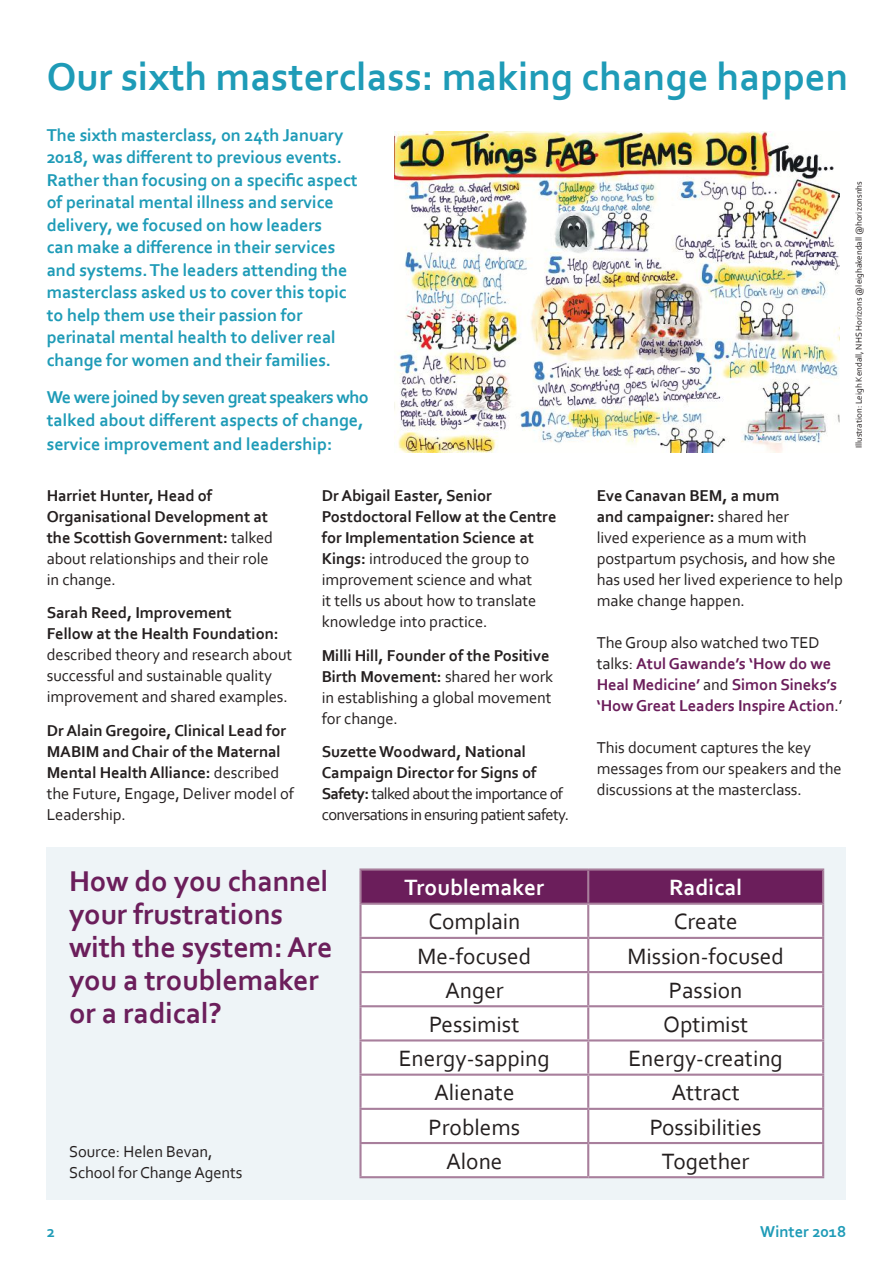
<style>
.page{position:relative;width:893px;height:1263px;background:#fff}
.page>*{position:absolute;margin:0;border:0;box-sizing:border-box;transform-origin:0 0}
.t1{font:700 40.5px "Corbel";color:#1e9bb7}
.t2{font:700 30px/33px "Corbel";letter-spacing:-.005em;color:#6b1e5b}
.t3{font:23.25px "Corbel";color:#241f1f}
.t4{font:700 23.25px "Corbel";color:#fff}
.t5{font:700 18px/22.5px "Corbel";letter-spacing:-.005em;color:#1e9bb7}
.t6{font:16.5px/21px "Corbel";letter-spacing:-.005em;color:#241f1f}
.t7{font:700 16.5px/21px "Corbel";letter-spacing:-.005em;color:#241f1f}
.t8{font:16.5px/21px "Corbel";letter-spacing:-.04em;color:#241f1f}
.t9{font:700 16.5px/21px "Corbel";letter-spacing:-.005em;color:#6b1e5b}
.t10{font:700 16.5px "Corbel";color:#1e9bb7}
.t11{font:9px "Corbel";color:#241f1f}
.s1{font-weight:400}
.s2{font-weight:700}
.s3{font-weight:400;color:#241f1f}
</style>
<div class="page">
<div style="left:47px;top:847px;width:799px;height:352px;background:#eef4f7"></div>
<div style="left:362px;top:870px;width:460px;height:33px;background:#6b1e5b"></div>
<div style="left:362px;top:905px;width:460px;height:271px;background:#fff"></div>
<hr style="left:359px;top:868px;width:229px;height:2px;background:#a87f9c">
<hr style="left:359px;top:870px;width:3px;height:33px;background:#a87f9c">
<hr style="left:588px;top:868px;width:236px;height:2px;background:#a87f9c">
<hr style="left:587px;top:870px;width:2px;height:33px;background:#a87f9c">
<hr style="left:822px;top:870px;width:2px;height:33px;background:#a87f9c">
<hr style="left:359px;top:903px;width:229px;height:2px;background:#a87f9c">
<hr style="left:359px;top:905px;width:3px;height:32px;background:#a87f9c">
<hr style="left:588px;top:903px;width:236px;height:2px;background:#a87f9c">
<hr style="left:587px;top:905px;width:2px;height:32px;background:#a87f9c">
<hr style="left:822px;top:905px;width:2px;height:32px;background:#a87f9c">
<hr style="left:359px;top:937px;width:229px;height:2px;background:#a87f9c">
<hr style="left:359px;top:939px;width:3px;height:32px;background:#a87f9c">
<hr style="left:588px;top:937px;width:236px;height:2px;background:#a87f9c">
<hr style="left:587px;top:939px;width:2px;height:32px;background:#a87f9c">
<hr style="left:822px;top:939px;width:2px;height:32px;background:#a87f9c">
<hr style="left:359px;top:971px;width:229px;height:2px;background:#a87f9c">
<hr style="left:359px;top:973px;width:3px;height:32px;background:#a87f9c">
<hr style="left:588px;top:971px;width:236px;height:2px;background:#a87f9c">
<hr style="left:587px;top:973px;width:2px;height:32px;background:#a87f9c">
<hr style="left:822px;top:973px;width:2px;height:32px;background:#a87f9c">
<hr style="left:359px;top:1005px;width:229px;height:2px;background:#a87f9c">
<hr style="left:359px;top:1007px;width:3px;height:32px;background:#a87f9c">
<hr style="left:588px;top:1005px;width:236px;height:2px;background:#a87f9c">
<hr style="left:587px;top:1007px;width:2px;height:32px;background:#a87f9c">
<hr style="left:822px;top:1007px;width:2px;height:32px;background:#a87f9c">
<hr style="left:359px;top:1039px;width:229px;height:2px;background:#a87f9c">
<hr style="left:359px;top:1041px;width:3px;height:32px;background:#a87f9c">
<hr style="left:588px;top:1039px;width:236px;height:2px;background:#a87f9c">
<hr style="left:587px;top:1041px;width:2px;height:32px;background:#a87f9c">
<hr style="left:822px;top:1041px;width:2px;height:32px;background:#a87f9c">
<hr style="left:359px;top:1073px;width:229px;height:3px;background:#a87f9c">
<hr style="left:359px;top:1076px;width:3px;height:32px;background:#a87f9c">
<hr style="left:588px;top:1073px;width:236px;height:3px;background:#a87f9c">
<hr style="left:587px;top:1076px;width:2px;height:32px;background:#a87f9c">
<hr style="left:822px;top:1076px;width:2px;height:32px;background:#a87f9c">
<hr style="left:359px;top:1108px;width:229px;height:2px;background:#a87f9c">
<hr style="left:359px;top:1110px;width:3px;height:32px;background:#a87f9c">
<hr style="left:588px;top:1108px;width:236px;height:2px;background:#a87f9c">
<hr style="left:587px;top:1110px;width:2px;height:32px;background:#a87f9c">
<hr style="left:822px;top:1110px;width:2px;height:32px;background:#a87f9c">
<hr style="left:359px;top:1142px;width:229px;height:2px;background:#a87f9c">
<hr style="left:359px;top:1144px;width:3px;height:32px;background:#a87f9c">
<hr style="left:588px;top:1142px;width:236px;height:2px;background:#a87f9c">
<hr style="left:587px;top:1144px;width:2px;height:32px;background:#a87f9c">
<hr style="left:822px;top:1144px;width:2px;height:32px;background:#a87f9c">
<hr style="left:359px;top:1176px;width:229px;height:2px;background:#a87f9c">
<hr style="left:588px;top:1176px;width:236px;height:2px;background:#a87f9c">
<img style="left:395px;top:131px;width:444px;height:321px">
<h1 class="t1" style="left:47px;top:51px;width:803px">Our sixth masterclass: making change happen</h1>
<p class="t5" style="left:47px;top:123px;width:312px">The sixth masterclass, on 24th January 2018, was different to previous events.<br>Rather than focusing on a specific aspect of perinatal mental illness and service delivery, we focused on how leaders<br>can make a difference in their services and systems. The leaders attending the masterclass asked us to cover this topic to help them use their passion for perinatal mental health to deliver real change for women and their families.</p>
<p class="t5" style="left:47px;top:385px;width:324px;line-height:23.2px">We were joined by seven great speakers who talked about different aspects of change, service improvement and leadership:</p>
<p class="t7" style="left:47px;top:484px;width:228px">Harriet Hunter, Head of<br>Organisational Development at the Scottish Government: <span class="s1">talked about relationships and their role in change.</span></p>
<p class="t7" style="left:47px;top:602px;width:233px">Sarah Reed, Improvement<br>Fellow at the Health Foundation:</p>
<p class="t6" style="left:47px;top:644px;width:247px">described theory and research about successful and sustainable quality improvement and shared examples.</p>
<p class="t7" style="left:47px;top:720px;width:249px">Dr Alain Gregoire, Clinical Lead for<br>MABIM and Chair of the Maternal<br>Mental Health Alliance: <span class="s1">described the Future, Engage, Deliver model of<br>Leadership.</span></p>
<p class="t6" style="left:322px;top:484px;width:236px"><span class="s2">Dr Abigail Easter, Senior<br>Postdoctoral Fellow at the Centre for Implementation Science at<br>Kings:</span> introduced the group to improvement science and what<br>it tells us about how to translate knowledge into practice.</p>
<p class="t6" style="left:322px;top:644px;width:233px"><span class="s2">Milli Hill, Founder of the Positive<br>Birth Movement:</span> shared her work in establishing a global movement for change.</p>
<p class="t8" style="left:322px;top:741px;width:249px"><span class="s2">Suzette Woodward, National Campaign Director for Signs of Safety:</span> talked about the importance of conversations in ensuring patient safety.</p>
<p class="t11" style="left:853px;top:448px;width:269px;rotate:-90deg">Illustration: Leigh Kendall, NHS Horizons @leighakendall @horizonsnhs</p>
<p class="t6" style="left:597px;top:484px;width:247px"><span class="s2">Eve Canavan BEM, a mum<br>and campaigner:</span> shared her<br>lived experience as a mum with postpartum psychosis, and how she has used her lived experience to help make change happen.</p>
<p class="t9" style="left:597px;top:632px;width:247px"><span class="s3">The Group also watched two TED talks:</span> Atul Gawande’s ‘How do we Heal Medicine’ <span class="s3">and</span> Simon Sineks’s ‘How Great Leaders Inspire Action<span class="s3">.’</span></p>
<p class="t6" style="left:597px;top:737px;width:247px">This document captures the key messages from our speakers and the discussions at the masterclass.</p>
<h2 class="t2" style="left:69px;top:864px;width:265px">How do you channel your frustrations with the system: Are you a troublemaker or a radical?</h2>
<p class="t6" style="left:69px;top:1141px;width:175px">Source: Helen Bevan,<br>School for Change Agents</p>
<h3 class="t4" style="left:405px;top:873px;width:141px">Troublemaker</h3>
<h3 class="t4" style="left:669px;top:873px;width:75px">Radical</h3>
<h3 class="t3" style="left:428px;top:907px;width:94px">Complain</h3>
<h3 class="t3" style="left:674px;top:907px;width:66px">Create</h3>
<h3 class="t3" style="left:417px;top:941px;width:115px">Me-focused</h3>
<h3 class="t3" style="left:627px;top:941px;width:158px">Mission-focused</h3>
<h3 class="t3" style="left:445px;top:976px;width:60px">Anger</h3>
<h3 class="t3" style="left:669px;top:976px;width:75px">Passion</h3>
<h3 class="t3" style="left:429px;top:1010px;width:92px">Pessimist</h3>
<h3 class="t3" style="left:663px;top:1010px;width:86px">Optimist</h3>
<h3 class="t3" style="left:399px;top:1044px;width:153px">Energy-sapping</h3>
<h3 class="t3" style="left:628px;top:1044px;width:156px">Energy-creating</h3>
<h3 class="t3" style="left:434px;top:1078px;width:82px">Alienate</h3>
<h3 class="t3" style="left:671px;top:1078px;width:70px">Attract</h3>
<h3 class="t3" style="left:429px;top:1112px;width:93px">Problems</h3>
<h3 class="t3" style="left:650px;top:1112px;width:113px">Possibilities</h3>
<h3 class="t3" style="left:446px;top:1147px;width:58px">Alone</h3>
<h3 class="t3" style="left:662px;top:1147px;width:89px">Together</h3>
<p class="t10" style="left:47px;top:1221px;width:10px">2</p>
<p class="t10" style="left:760px;top:1221px;width:87px">Winter 2018</p>
</div>
